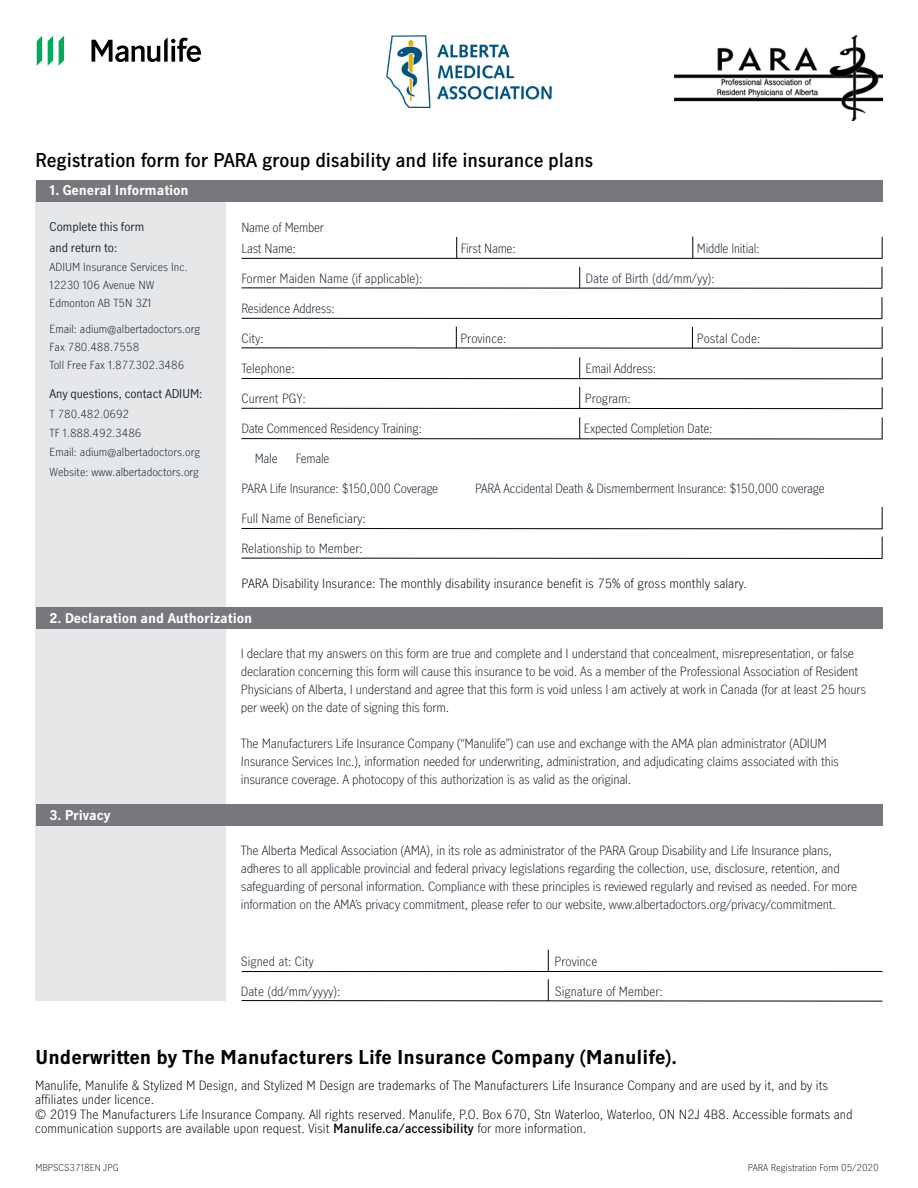
<style>
.page{position:relative;width:918px;height:1188px;background:#fff}
.page>*{position:absolute;margin:0;border:0;box-sizing:border-box;transform-origin:0 0}
.t1{font:700 18px "Manulife JH Sans";color:#000}
.t2{font:600 18px "Manulife JH Sans";letter-spacing:-.01em;color:#000}
.t3{font:700 12.75px "Manulife JH Sans";letter-spacing:-.01em;color:#fff}
.t4{font:300 12px/18px "Manulife JH Sans";letter-spacing:-.02em;color:#121e29}
.t5{font:300 12px/14.4px "Manulife JH Sans";color:#000}
.t6{font:300 12px/21.8px "Manulife JH Sans";letter-spacing:-.02em;color:#121e29;scale:.96 1}
.t7{font:300 12px "Manulife JH Sans";color:#121e29}
.t8{font:12px/21px "Manulife JH Sans";color:#121e29}
.t9{font:300 10.5px/19.4px "Manulife JH Sans";color:#121e29}
.t10{font:300 9px "Manulife JH Sans";color:#121e29}
.s1{font-weight:600}
</style>
<div class="page">
<div style="left:36px;top:185px;width:190px;height:816px;background:#e6e7e8"></div>
<div style="left:36px;top:180px;width:847px;height:21px;background:#77787b"></div>
<hr style="left:241px;top:258px;width:641px;height:1px;background:#000">
<hr style="left:241px;top:288px;width:641px;height:1px;background:#000">
<hr style="left:241px;top:318px;width:641px;height:1px;background:#000">
<hr style="left:241px;top:348px;width:641px;height:1px;background:#000">
<hr style="left:241px;top:378px;width:641px;height:1px;background:#000">
<hr style="left:241px;top:408px;width:641px;height:1px;background:#000">
<hr style="left:241px;top:438px;width:641px;height:1px;background:#000">
<hr style="left:241px;top:528px;width:641px;height:1px;background:#000">
<hr style="left:241px;top:558px;width:641px;height:1px;background:#000">
<svg style="left:882px;top:237px;width:1px;height:22px"></svg>
<svg style="left:882px;top:267px;width:1px;height:21px"></svg>
<svg style="left:456px;top:237px;width:1px;height:21px"></svg>
<svg style="left:456px;top:327px;width:1px;height:21px"></svg>
<svg style="left:579px;top:387px;width:1px;height:21px"></svg>
<svg style="left:579px;top:417px;width:1px;height:22px"></svg>
<svg style="left:579px;top:357px;width:1px;height:22px"></svg>
<svg style="left:579px;top:267px;width:1px;height:21px"></svg>
<svg style="left:692px;top:327px;width:1px;height:21px"></svg>
<svg style="left:693px;top:237px;width:1px;height:21px"></svg>
<svg style="left:882px;top:297px;width:1px;height:22px"></svg>
<svg style="left:882px;top:327px;width:1px;height:21px"></svg>
<svg style="left:882px;top:357px;width:1px;height:22px"></svg>
<svg style="left:882px;top:387px;width:1px;height:22px"></svg>
<svg style="left:882px;top:418px;width:1px;height:21px"></svg>
<svg style="left:882px;top:507px;width:1px;height:22px"></svg>
<svg style="left:882px;top:537px;width:1px;height:22px"></svg>
<div style="left:36px;top:607px;width:846px;height:22px;background:#77787b"></div>
<div style="left:36px;top:804px;width:846px;height:21px;background:#77787b"></div>
<svg style="left:91px;top:37px;width:110px;height:25px"></svg>
<svg style="left:59px;top:36px;width:5px;height:30px"></svg>
<svg style="left:48px;top:36px;width:5px;height:30px"></svg>
<svg style="left:37px;top:36px;width:5px;height:30px"></svg>
<img style="left:387px;top:36px;width:165px;height:71px">
<img style="left:674px;top:36px;width:208px;height:84px">
<hr style="left:242px;top:971px;width:640px;height:1px;background:#000">
<svg style="left:548px;top:950px;width:1px;height:21px"></svg>
<svg style="left:241px;top:979px;width:642px;height:23px"></svg>
<h1 class="t2" style="left:35px;top:147px;width:559px">Registration form for PARA group disability and life insurance plans</h1>
<p class="t3" style="left:50px;top:181px;width:141px">1. General Information</p>
<p class="t8" style="left:50px;top:215px;width:96px">Complete this form and return to:</p>
<p class="t9" style="left:50px;top:257px;width:140px;line-height:18.3px">ADIUM Insurance Services Inc.<br>12230 106 Avenue NW<br>Edmonton AB T5N 3Z1</p>
<p class="t9" style="left:50px;top:319px;width:152px;line-height:18.5px">Email: adium@albertadoctors.org<br>Fax 780.488.7558<br>Toll Free Fax 1.877.302.3486</p>
<p class="t8" style="left:50px;top:382px;width:154px">Any questions, contact ADIUM:</p>
<p class="t9" style="left:50px;top:404px;width:152px">T 780.482.0692<br>TF 1.888.492.3486<br>Email: adium@albertadoctors.org<br>Website: www.albertadoctors.org</p>
<p class="t6" style="left:241px;top:216px;width:87px">Name of Member<br>Last Name:</p>
<p class="t6" style="left:461px;top:237px;width:59px">First Name:</p>
<p class="t6" style="left:697px;top:237px;width:67px">Middle Initial:</p>
<p class="t7" style="left:241px;top:270px;width:183px">Former Maiden Name (if applicable):</p>
<p class="t7" style="left:586px;top:270px;width:131px">Date of Birth (dd/mm/yy):</p>
<p class="t6" style="left:241px;top:297px;width:99px">Residence Address:</p>
<p class="t4" style="left:241px;top:329px;width:24px">City:</p>
<p class="t7" style="left:460px;top:330px;width:48px">Province:</p>
<p class="t7" style="left:697px;top:330px;width:65px">Postal Code:</p>
<p class="t7" style="left:241px;top:360px;width:55px">Telephone:</p>
<p class="t6" style="left:586px;top:357px;width:75px">Email Address:</p>
<p class="t7" style="left:241px;top:390px;width:66px">Current PGY:</p>
<p class="t7" style="left:585px;top:390px;width:47px">Program:</p>
<p class="t4" style="left:241px;top:419px;width:182px">Date Commenced Residency Training:</p>
<p class="t6" style="left:584px;top:417px;width:136px">Expected Completion Date:</p>
<p class="t6" style="left:255px;top:447px;width:25px">Male</p>
<p class="t6" style="left:296px;top:447px;width:36px">Female</p>
<p class="t6" style="left:241px;top:477px;width:206px">PARA Life Insurance: $150,000 Coverage</p>
<p class="t6" style="left:475px;top:477px;width:366px">PARA Accidental Death &amp; Dismemberment Insurance: $150,000 coverage</p>
<p class="t7" style="left:241px;top:510px;width:126px">Full Name of Beneficiary:</p>
<p class="t7" style="left:241px;top:540px;width:123px">Relationship to Member:</p>
<p class="t5" style="left:241px;top:576px;width:507px">PARA Disability Insurance: The monthly disability insurance benefit is 75% of gross monthly salary.</p>
<p class="t3" style="left:50px;top:609px;width:204px">2. Declaration and Authorization</p>
<p class="t3" style="left:50px;top:806px;width:62px">3. Privacy</p>
<p class="t4" style="left:241px;top:644px;width:627px">I declare that my answers on this form are true and complete and I understand that concealment, misrepresentation, or false declaration concerning this form will cause this insurance to be void. As a member of the Professional Association of Resident Physicians of Alberta, I understand and agree that this form is void unless I am actively at work in Canada (for at least 25 hours per week) on the date of signing this form.</p>
<p class="t4" style="left:241px;top:734px;width:600px">The Manufacturers Life Insurance Company (“Manulife”) can use and exchange with the AMA plan administrator (ADIUM<br>Insurance Services Inc.), information needed for underwriting, administration, and adjudicating claims associated with this insurance coverage. A photocopy of this authorization is as valid as the original.</p>
<p class="t4" style="left:241px;top:840px;width:618px">The Alberta Medical Association (AMA), in its role as administrator of the PARA Group Disability and Life Insurance plans, adheres to all applicable provincial and federal privacy legislations regarding the collection, use, disclosure, retention, and safeguarding of personal information. Compliance with these principles is reviewed regularly and revised as needed. For more information on the AMA’s privacy commitment, please refer to our website, www.albertadoctors.org/privacy/commitment.</p>
<p class="t7" style="left:241px;top:953px;width:75px">Signed at: City</p>
<p class="t7" style="left:555px;top:953px;width:44px">Province</p>
<p class="t7" style="left:241px;top:983px;width:101px">Date (dd/mm/yyyy):</p>
<p class="t7" style="left:555px;top:983px;width:110px">Signature of Member:</p>
<h1 class="t1" style="left:35px;top:1044px;width:643px">Underwritten by The Manufacturers Life Insurance Company (Manulife).</h1>
<p class="t5" style="left:35px;top:1078px;width:819px">Manulife, Manulife &amp; Stylized M Design, and Stylized M Design are trademarks of The Manufacturers Life Insurance Company and are used by it, and by its affiliates under licence.<br>© 2019 The Manufacturers Life Insurance Company. All rights reserved. Manulife, P.O. Box 670, Stn Waterloo, Waterloo, ON N2J 4B8. Accessible formats and communication supports are available upon request. Visit <span class="s1">Manulife.ca/accessibility</span> for more information.</p>
<p class="t10" style="left:35px;top:1161px;width:85px">MBPSCS3718EN JPG</p>
<p class="t10" style="left:748px;top:1161px;width:133px">PARA Registration Form 05/2020</p>
</div>
